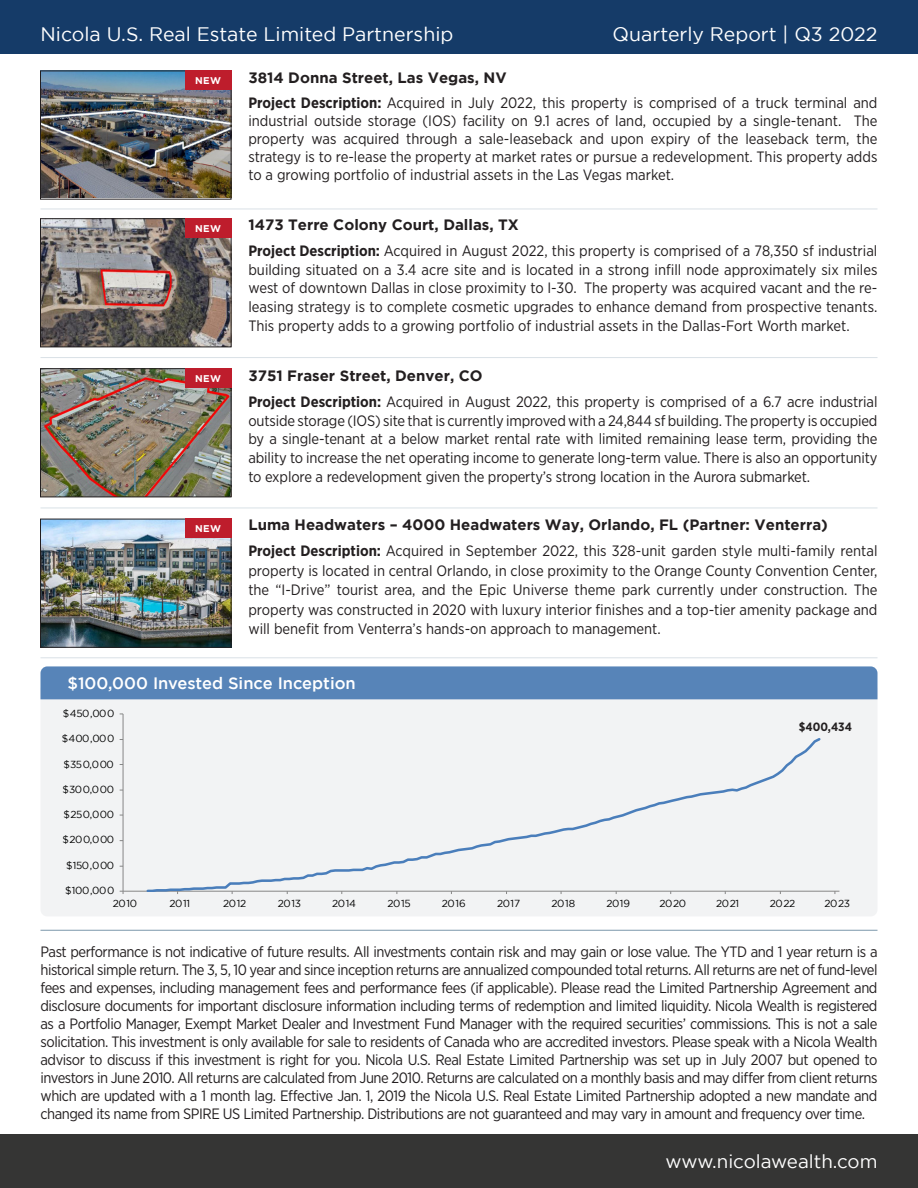
<style>
.page{position:relative;width:918px;height:1188px;background:#fff}
.page>*{position:absolute;margin:0;border:0;box-sizing:border-box;transform-origin:0 0}
.t1{font:19.5px "Gotham";color:#fff}
.t2{font:18.75px "Gotham";color:#fff}
.t3{font:500 16.5px "Gotham";color:#fff}
.t4{font:15px/18px "Gotham Narrow";color:#231f20;text-align:justify}
.t5{font:700 15px "Gotham";color:#231f20}
.t6{font:700 12px "Gotham Narrow";color:#231f20}
.t7{font:10.2px "Gotham";letter-spacing:-.025em;color:#000}
.t8{font:700 9.75px "Gotham";letter-spacing:.05em;color:#fff}
.s1{font-weight:700}
</style>
<div class="page">
<div style="left:0;top:0;width:918px;height:54px;background:#153b68"></div>
<div style="left:0;top:1134px;width:918px;height:54px;background:#353534"></div>
<hr style="left:40px;top:930px;width:838px;height:1px;background:#7c97ab">
<hr style="left:40px;top:657px;width:838px;height:1px;background:#7c97ab">
<div style="left:40px;top:683px;width:838px;height:233px;background:#f2f3f4;border-radius:7px"></div>
<div style="left:40px;top:666px;width:838px;height:33px;background:#5784b8"></div>
<hr style="left:40px;top:209px;width:838px;height:1px;background:#7c97ab">
<hr style="left:40px;top:357px;width:838px;height:1px;background:#7c97ab">
<hr style="left:40px;top:508px;width:838px;height:1px;background:#7c97ab">
<img style="left:42px;top:73px;width:187px;height:125px">
<div style="left:40px;top:71px;width:191px;height:129px;border:1px solid #231f20"></div>
<img style="left:42px;top:220px;width:187px;height:125px">
<div style="left:40px;top:218px;width:191px;height:129px;border:1px solid #231f20"></div>
<img style="left:42px;top:370px;width:187px;height:125px">
<div style="left:40px;top:368px;width:191px;height:129px;border:1px solid #231f20"></div>
<img style="left:42px;top:521px;width:187px;height:125px">
<div style="left:40px;top:519px;width:191px;height:129px;border:1px solid #231f20"></div>
<div style="left:185px;top:71px;width:46px;height:19px;background:#be1d2c"></div>
<div style="left:185px;top:219px;width:46px;height:19px;background:#be1d2c"></div>
<div style="left:185px;top:369px;width:46px;height:19px;background:#be1d2c"></div>
<div style="left:185px;top:519px;width:46px;height:19px;background:#be1d2c"></div>
<hr style="left:123px;top:714px;width:1px;height:177px;background:#868686">
<hr style="left:123px;top:891px;width:716px;height:1px;background:#868686">
<svg style="left:145px;top:738px;width:678px;height:154px"></svg>
<p class="t1" style="left:40px;top:24px;width:414px">Nicola U.S. Real Estate Limited Partnership</p>
<p class="t1" style="left:613px;top:24px;width:266px">Quarterly Report | Q3 2022</p>
<p class="t8" style="left:195px;top:75px;width:28px">NEW</p>
<p class="t8" style="left:195px;top:223px;width:28px">NEW</p>
<p class="t8" style="left:195px;top:373px;width:28px">NEW</p>
<p class="t8" style="left:195px;top:523px;width:28px">NEW</p>
<p class="t5" style="left:248px;top:69px;width:260px">3814 Donna Street, Las Vegas, NV</p>
<p class="t4" style="left:248px;top:93px;width:631px"><span class="s1">Project Description:</span> Acquired in July 2022, this property is comprised of a truck terminal and industrial outside storage (IOS) facility on 9.1 acres of land, occupied by a single-tenant. The property was acquired through a sale-leaseback and upon expiry of the leaseback term, the strategy is to re-lease the property at market rates or pursue a redevelopment. This property adds to a growing portfolio of industrial assets in the Las Vegas market.</p>
<p class="t5" style="left:248px;top:216px;width:272px">1473 Terre Colony Court, Dallas, TX</p>
<p class="t4" style="left:248px;top:241px;width:631px;line-height:18.8px"><span class="s1">Project Description:</span> Acquired in August 2022, this property is comprised of a 78,350 sf industrial building situated on a 3.4 acre site and is located in a strong infill node approximately six miles west of downtown Dallas in close proximity to I-30. The property was acquired vacant and the re&shy;leasing strategy is to complete cosmetic upgrades to enhance demand from prospective tenants.<br>This property adds to a growing portfolio of industrial assets in the Dallas-Fort Worth market.</p>
<p class="t5" style="left:248px;top:367px;width:236px">3751 Fraser Street, Denver, CO</p>
<p class="t4" style="left:248px;top:392px;width:631px;line-height:18.8px"><span class="s1">Project Description:</span> Acquired in August 2022, this property is comprised of a 6.7 acre industrial outside storage (IOS) site that is currently improved with a 24,844 sf building. The property is occupied by a single-tenant at a below market rental rate with limited remaining lease term, providing the ability to increase the net operating income to generate long-term value. There is also an opportunity to explore a redevelopment given the property’s strong location in the Aurora submarket.</p>
<p class="t5" style="left:248px;top:516px;width:581px">Luma Headwaters – 4000 Headwaters Way, Orlando, FL (Partner: Venterra)</p>
<p class="t4" style="left:248px;top:541px;width:631px;line-height:19.5px"><span class="s1">Project Description:</span> Acquired in September 2022, this 328-unit garden style multi-family rental property is located in central Orlando, in close proximity to the Orange County Convention Center, the “I-Drive” tourist area, and the Epic Universe theme park currently under construction. The property was constructed in 2020 with luxury interior finishes and a top-tier amenity package and will benefit from Venterra’s hands-on approach to management.</p>
<p class="t3" style="left:68px;top:674px;width:290px">$100,000 Invested Since Inception</p>
<p class="t7" style="left:63px;top:708px;width:53px">$450,000</p>
<p class="t7" style="left:62px;top:733px;width:54px">$400,000</p>
<p class="t7" style="left:63px;top:759px;width:52px">$350,000</p>
<p class="t7" style="left:62px;top:784px;width:53px">$300,000</p>
<p class="t7" style="left:64px;top:809px;width:52px">$250,000</p>
<p class="t7" style="left:63px;top:834px;width:53px">$200,000</p>
<p class="t7" style="left:66px;top:860px;width:50px">$150,000</p>
<p class="t7" style="left:65px;top:885px;width:51px">$100,000</p>
<p class="t6" style="left:799px;top:719px;width:55px">$400,434</p>
<p class="t7" style="left:113px;top:897px;width:26px">2010</p>
<p class="t7" style="left:170px;top:897px;width:22px">2011</p>
<p class="t7" style="left:223px;top:897px;width:25px">2012</p>
<p class="t7" style="left:278px;top:897px;width:25px">2013</p>
<p class="t7" style="left:332px;top:897px;width:25px">2014</p>
<p class="t7" style="left:387px;top:897px;width:25px">2015</p>
<p class="t7" style="left:442px;top:897px;width:25px">2016</p>
<p class="t7" style="left:497px;top:897px;width:25px">2017</p>
<p class="t7" style="left:552px;top:897px;width:25px">2018</p>
<p class="t7" style="left:606px;top:897px;width:25px">2019</p>
<p class="t7" style="left:660px;top:897px;width:28px">2020</p>
<p class="t7" style="left:716px;top:897px;width:24px">2021</p>
<p class="t7" style="left:770px;top:897px;width:27px">2022</p>
<p class="t7" style="left:824px;top:897px;width:27px">2023</p>
<p class="t4" style="left:40px;top:943px;width:839px">Past performance is not indicative of future results. All investments contain risk and may gain or lose value. The YTD and 1 year return is a historical simple return. The 3, 5, 10 year and since inception returns are annualized compounded total returns. All returns are net of fund-level fees and expenses, including management fees and performance fees (if applicable). Please read the Limited Partnership Agreement and disclosure documents for important disclosure information including terms of redemption and limited liquidity. Nicola Wealth is registered as a Portfolio Manager, Exempt Market Dealer and Investment Fund Manager with the required securities’ commissions. This is not a sale solicitation. This investment is only available for sale to residents of Canada who are accredited investors. Please speak with a Nicola Wealth advisor to discuss if this investment is right for you. Nicola U.S. Real Estate Limited Partnership was set up in July 2007 but opened to investors in June 2010. All returns are calculated from June 2010. Returns are calculated on a monthly basis and may differ from client returns which are updated with a 1 month lag. Effective Jan. 1, 2019 the Nicola U.S. Real Estate Limited Partnership adopted a new mandate and changed its name from SPIRE US Limited Partnership. Distributions are not guaranteed and may vary in amount and frequency over time.</p>
<p class="t2" style="left:665px;top:1151px;width:214px">www.nicolawealth.com</p>
</div>
